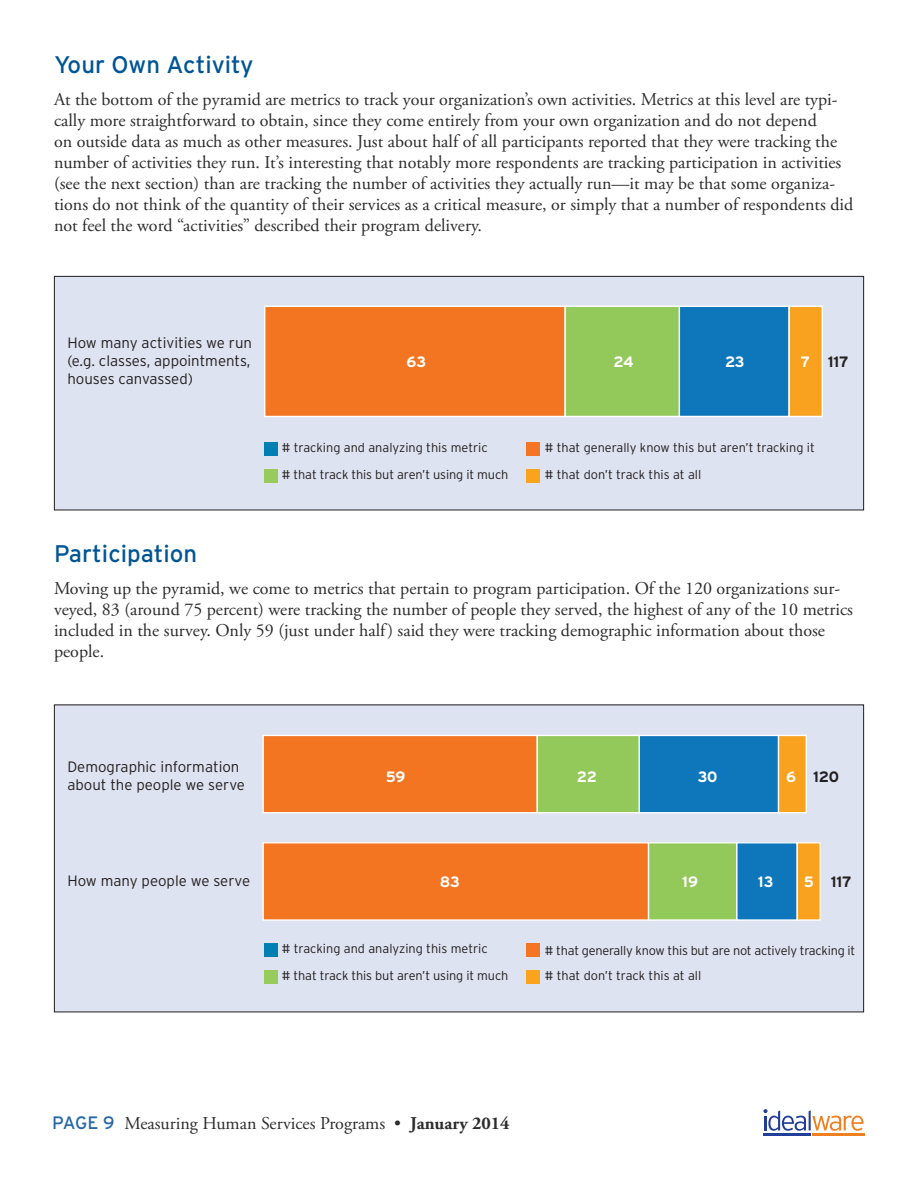
<style>
.page{position:relative;width:918px;height:1188px;background:#fff}
.page>*{position:absolute;margin:0;border:0;box-sizing:border-box;transform-origin:0 0}
.Subhead{font:24px "Interstate";color:#005595}
.BODY{font:18px/21px "Adobe Garamond Pro";color:#2b2c2b}
.graph_labels_larger{font:300 15px/18px "Interstate";color:#231f20;text-align:justify}
.t1{font:700 15px "Interstate";letter-spacing:-.01em;color:#fff}
.t2{font:700 15px "Interstate";color:#231f20}
.graph_labels{font:300 12.75px "Interstate";color:#231f20}
.graph_labels-2{font:300 12.75px "Interstate";letter-spacing:-.02em;color:#231f20}
.s1{color:#fff}
.s2{font-family:"Interstate";color:#2669a7}
.s3{font-weight:700}
</style>
<div class="page">
<hr style="left:763px;top:1133px;width:48px;height:3px;background:#213f99">
<hr style="left:812px;top:1133px;width:52px;height:3px;background:#ef8022">
<svg style="left:763px;top:1109px;width:100px;height:22px"></svg>
<div style="left:54px;top:276px;width:810px;height:234px;background:#dde3f0"></div>
<div style="left:789px;top:306px;width:33px;height:111px;background:#f9a21f"></div>
<div style="left:788px;top:306px;width:35px;height:111px;border:1px solid #fff"></div>
<div style="left:679px;top:306px;width:110px;height:111px;background:#0e77bb"></div>
<div style="left:679px;top:306px;width:111px;height:111px;border:1px solid #fff"></div>
<div style="left:565px;top:306px;width:114px;height:111px;background:#93c85b"></div>
<div style="left:564px;top:306px;width:116px;height:111px;border:1px solid #fff"></div>
<div style="left:265px;top:306px;width:300px;height:111px;background:#f47521"></div>
<div style="left:264px;top:306px;width:302px;height:111px;border:1px solid #fff"></div>
<div style="left:54px;top:276px;width:810px;height:234px;border:1px solid #231f20"></div>
<div style="left:54px;top:705px;width:810px;height:307px;background:#dde3f0"></div>
<div style="left:778px;top:735px;width:28px;height:78px;background:#f9a21f"></div>
<div style="left:778px;top:735px;width:29px;height:78px;border:1px solid #fff"></div>
<div style="left:797px;top:843px;width:23px;height:77px;background:#f9a21f"></div>
<div style="left:796px;top:842px;width:25px;height:79px;border:1px solid #fff"></div>
<div style="left:639px;top:735px;width:139px;height:78px;background:#0e77bb"></div>
<div style="left:638px;top:735px;width:141px;height:78px;border:1px solid #fff"></div>
<div style="left:737px;top:843px;width:60px;height:77px;background:#0e77bb"></div>
<div style="left:736px;top:842px;width:62px;height:79px;border:1px solid #fff"></div>
<div style="left:537px;top:735px;width:102px;height:78px;background:#93c85b"></div>
<div style="left:536px;top:735px;width:104px;height:78px;border:1px solid #fff"></div>
<div style="left:648px;top:843px;width:89px;height:77px;background:#93c85b"></div>
<div style="left:648px;top:842px;width:89px;height:79px;border:1px solid #fff"></div>
<div style="left:263px;top:735px;width:274px;height:78px;background:#f47521"></div>
<div style="left:263px;top:735px;width:275px;height:78px;border:1px solid #fff"></div>
<div style="left:263px;top:843px;width:385px;height:77px;background:#f47521"></div>
<div style="left:263px;top:842px;width:386px;height:79px;border:1px solid #fff"></div>
<div style="left:264px;top:442px;width:13px;height:13px;background:#007fb2"></div>
<div style="left:264px;top:943px;width:13px;height:13px;background:#007fb2"></div>
<div style="left:264px;top:469px;width:13px;height:13px;background:#97cb5b"></div>
<div style="left:264px;top:970px;width:13px;height:13px;background:#97cb5b"></div>
<div style="left:527px;top:443px;width:13px;height:13px;background:#f47524"></div>
<div style="left:527px;top:944px;width:13px;height:13px;background:#f47524"></div>
<div style="left:527px;top:470px;width:13px;height:13px;background:#faa41e"></div>
<div style="left:527px;top:971px;width:13px;height:13px;background:#faa41e"></div>
<p class="Subhead" style="left:54px;top:51px;width:201px">Your Own Activity</p>
<p class="BODY" style="left:54px;top:90px;width:801px">At the bottom of the pyramid are metrics to track your organization’s own activities. Metrics at this level are typi&shy;cally more straightforward to obtain, since they come entirely from your own organization and do not depend<br>on outside data as much as other measures. Just about half of all participants reported that they were tracking the number of activities they run. It’s interesting that notably more respondents are tracking participation in activities (see the next section) than are tracking the number of activities they actually run—it may be that some organiza&shy;tions do not think of the quantity of their services as a critical measure, or simply that a number of respondents did not feel the word “activities” described their program delivery.</p>
<p class="graph_labels_larger" style="left:67px;top:334px;width:186px">How many activities we run (e.g. classes, appointments, houses canvassed)</p>
<p class="t1" style="left:406px;top:354px;width:21px">63</p>
<p class="t1" style="left:614px;top:354px;width:21px">24</p>
<p class="t1" style="left:725px;top:354px;width:21px">23</p>
<p class="t2" style="left:801px;top:354px;width:50px"><span class="s1">7</span> 117</p>
<p class="graph_labels" style="left:282px;top:440px;width:207px"># tracking and analyzing this metric</p>
<p class="graph_labels" style="left:282px;top:467px;width:228px"># that track this but aren’t using it much</p>
<p class="graph_labels" style="left:545px;top:441px;width:271px"># that generally know this but aren’t tracking it</p>
<p class="graph_labels" style="left:545px;top:468px;width:158px"># that don’t track this at all</p>
<p class="Subhead" style="left:54px;top:540px;width:145px">Participation</p>
<p class="BODY" style="left:54px;top:578px;width:801px">Moving up the pyramid, we come to metrics that pertain to program participation. Of the 120 organizations sur&shy;veyed, 83 (around 75 percent) were tracking the number of people they served, the highest of any of the 10 metrics included in the survey. Only 59 (just under half) said they were tracking demographic information about those people.</p>
<p class="graph_labels_larger" style="left:67px;top:758px;width:179px">Demographic information about the people we serve</p>
<p class="graph_labels_larger" style="left:67px;top:871px;width:184px">How many people we serve</p>
<p class="t1" style="left:386px;top:769px;width:21px">59</p>
<p class="t1" style="left:577px;top:769px;width:22px">22</p>
<p class="t1" style="left:698px;top:769px;width:21px">30</p>
<p class="t2" style="left:786px;top:769px;width:54px"><span class="s1">6</span> 120</p>
<p class="t1" style="left:440px;top:873px;width:22px">83</p>
<p class="t1" style="left:682px;top:873px;width:17px">19</p>
<p class="t1" style="left:758px;top:873px;width:17px">13</p>
<p class="t1" style="left:804px;top:873px;width:12px">5</p>
<p class="t2" style="left:831px;top:873px;width:23px">117</p>
<p class="graph_labels" style="left:282px;top:941px;width:207px"># tracking and analyzing this metric</p>
<p class="graph_labels" style="left:282px;top:969px;width:228px"># that track this but aren’t using it much</p>
<p class="graph_labels-2" style="left:545px;top:944px;width:312px"># that generally know this but are not actively tracking it</p>
<p class="graph_labels" style="left:545px;top:969px;width:158px"># that don’t track this at all</p>
<p class="BODY" style="left:52px;top:1114px;width:459px"><span class="s2">PAGE 9</span> Measuring Human Services Programs • <span class="s3">January 2014</span></p>
</div>
